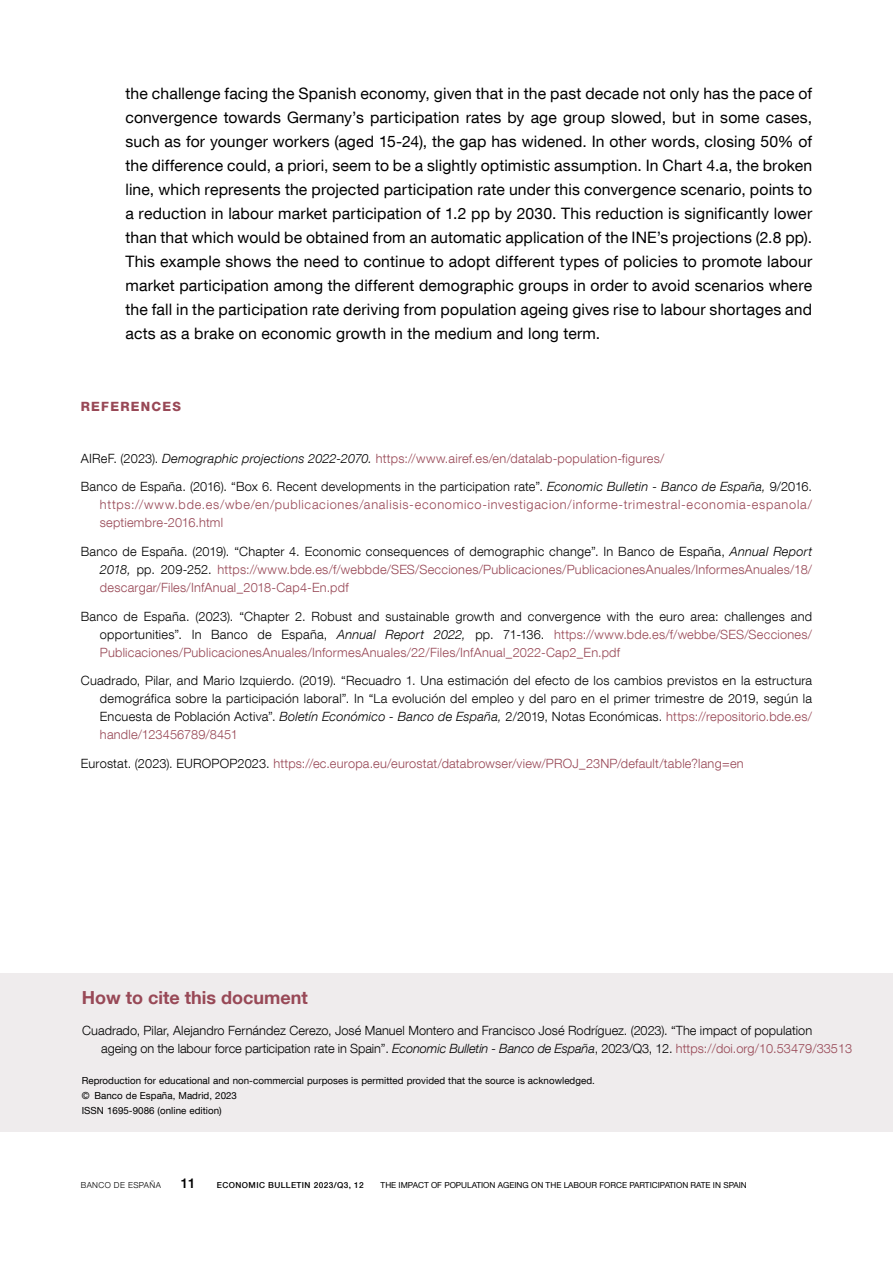
<style>
.page{position:relative;width:893px;height:1263px;background:#fff}
.page>*{position:absolute;margin:0;border:0;box-sizing:border-box;transform-origin:0 0}
.Indice_1{font:700 18px "Bd E Neue Helvetica";color:#984957}
.Texto_artículo{font:15.75px/24px "Bd E Neue Helvetica";letter-spacing:.01em;color:#000;text-align:justify}
.t1{font:500 13.5px "Bd E Neue Helvetica";color:#000}
.Texto_bibliografía{font:300 12.75px/18px "Bd E Neue Helvetica";letter-spacing:.005em;color:#000;text-align:justify}
.Texto_bibliografía-2{font:300 12.75px/18px "Bd E Neue Helvetica";letter-spacing:.02em;color:#984856;text-align:justify}
.Ladillo_Bibliografía{font:800 12.75px "Bd E Neue Helvetica";letter-spacing:.1em;color:#984856}
.Texto_ISSN{font:9.75px "Bd E Neue Helvetica";letter-spacing:.005em;color:#000}
.t2{font:8.25px "Bd E Neue Helvetica";color:#000}
.t3{font:500 8.25px "Bd E Neue Helvetica";letter-spacing:.05em;color:#000}
.t4{font:300 8.25px "Bd E Neue Helvetica";letter-spacing:.05em;color:#000}
.s1{color:#000}
.s2{font-style:italic;color:#000}
.s3{font-style:italic}
.s4{color:#984856}
</style>
<div class="page">
<div style="left:1px;top:973px;width:892px;height:158px;background:#efeced"></div>
<p class="Texto_artículo" style="left:125px;top:81px;width:688px">the challenge facing the Spanish economy, given that in the past decade not only has the pace of convergence towards Germany’s participation rates by age group slowed, but in some cases, such as for younger workers (aged 15-24), the gap has widened. In other words, closing 50% of the difference could, a priori, seem to be a slightly optimistic assumption. In Chart 4.a, the broken line, which represents the projected participation rate under this convergence scenario, points to a reduction in labour market participation of 1.2 pp by 2030. This reduction is significantly lower than that which would be obtained from an automatic application of the INE’s projections (2.8 pp).<br>This example shows the need to continue to adopt different types of policies to promote labour market participation among the different demographic groups in order to avoid scenarios where the fall in the participation rate deriving from population ageing gives rise to labour shortages and acts as a brake on economic growth in the medium and long term.</p>
<h2 class="Ladillo_Bibliografía" style="left:81px;top:398px;width:102px">REFERENCES</h2>
<p class="Texto_bibliografía-2" style="left:81px;top:449px;width:585px"><span class="s1">AIReF. (2023).</span> <span class="s2">Demographic projections 2022-2070.</span> https://www.airef.es/en/datalab-population-figures/</p>
<p class="Texto_bibliografía-2" style="left:100px;top:477px;width:714px;text-indent:-19px"><span class="s1">Banco de España. (2016). “Box 6. Recent developments in the participation rate”.</span> <span class="s2">Economic Bulletin - Banco de España,</span> <span class="s1">9/2016. </span>https://www.bde.es/wbe/en/publicaciones/analisis-economico-investigacion/informe-trimestral-economia-espanola/ septiembre-2016.html</p>
<p class="Texto_bibliografía-2" style="left:100px;top:542px;width:714px;text-indent:-19px"><span class="s1">Banco de España. (2019). “Chapter 4. Economic consequences of demographic change”. In Banco de España,</span> <span class="s2">Annual Report 2018,</span> <span class="s1">pp. 209-252.</span> https://www.bde.es/f/webbde/SES/Secciones/Publicaciones/PublicacionesAnuales/InformesAnuales/18/ descargar/Files/InfAnual_2018-Cap4-En.pdf</p>
<p class="Texto_bibliografía" style="left:100px;top:607px;width:714px;text-indent:-19px">Banco de España. (2023). “Chapter 2. Robust and sustainable growth and convergence with the euro area: challenges and opportunities”. In Banco de España, <span class="s3">Annual Report 2022,</span> pp. 71-136. <span class="s4">https://www.bde.es/f/webbe/SES/Secciones/ Publicaciones/PublicacionesAnuales/InformesAnuales/22/Files/InfAnual_2022-Cap2_En.pdf</span></p>
<p class="Texto_bibliografía" style="left:100px;top:671px;width:714px;text-indent:-19px">Cuadrado, Pilar, and Mario Izquierdo. (2019). “Recuadro 1. Una estimación del efecto de los cambios previstos en la estructura demográfica sobre la participación laboral”. In “La evolución del empleo y del paro en el primer trimestre de 2019, según la Encuesta de Población Activa”. <span class="s3">Boletín Económico - Banco de España,</span> 2/2019, Notas Económicas. <span class="s4">https://repositorio.bde.es/ handle/123456789/8451</span></p>
<p class="Texto_bibliografía-2" style="left:81px;top:754px;width:664px"><span class="s1">Eurostat. (2023). EUROPOP2023.</span> https://ec.europa.eu/eurostat/databrowser/view/PROJ_23NP/default/table?lang=en</p>
<p class="Indice_1" style="left:82px;top:986px;width:227px">How to cite this document</p>
<p class="Texto_bibliografía" style="left:101px;top:1021px;width:752px;text-indent:-19px">Cuadrado, Pilar, Alejandro Fernández Cerezo, José Manuel Montero and Francisco José Rodríguez. (2023). “The impact of population<br>ageing on the labour force participation rate in Spain”. <span class="s3">Economic Bulletin - Banco de España</span>, 2023/Q3, 12. <span class="s4">https://doi.org/10.53479/33513</span></p>
<p class="Texto_ISSN" style="left:82px;top:1075px;width:515px">Reproduction for educational and non-commercial purposes is permitted provided that the source is acknowledged.</p>
<p class="Texto_ISSN" style="left:82px;top:1090px;width:157px">© Banco de España, Madrid, 2023</p>
<p class="Texto_ISSN" style="left:82px;top:1105px;width:141px">ISSN 1695-9086 (online edition)</p>
<p class="t4" style="left:81px;top:1180px;width:82px">BANCO DE ESPAÑA</p>
<p class="t1" style="left:181px;top:1175px;width:16px">11</p>
<p class="t3" style="left:217px;top:1180px;width:148px">ECONOMIC BULLETIN 2023/Q3, 12</p>
<p class="t2" style="left:381px;top:1180px;width:368px">THE IMPACT OF POPULATION AGEING ON THE LABOUR FORCE PARTICIPATION RATE IN SPAIN</p>
</div>
